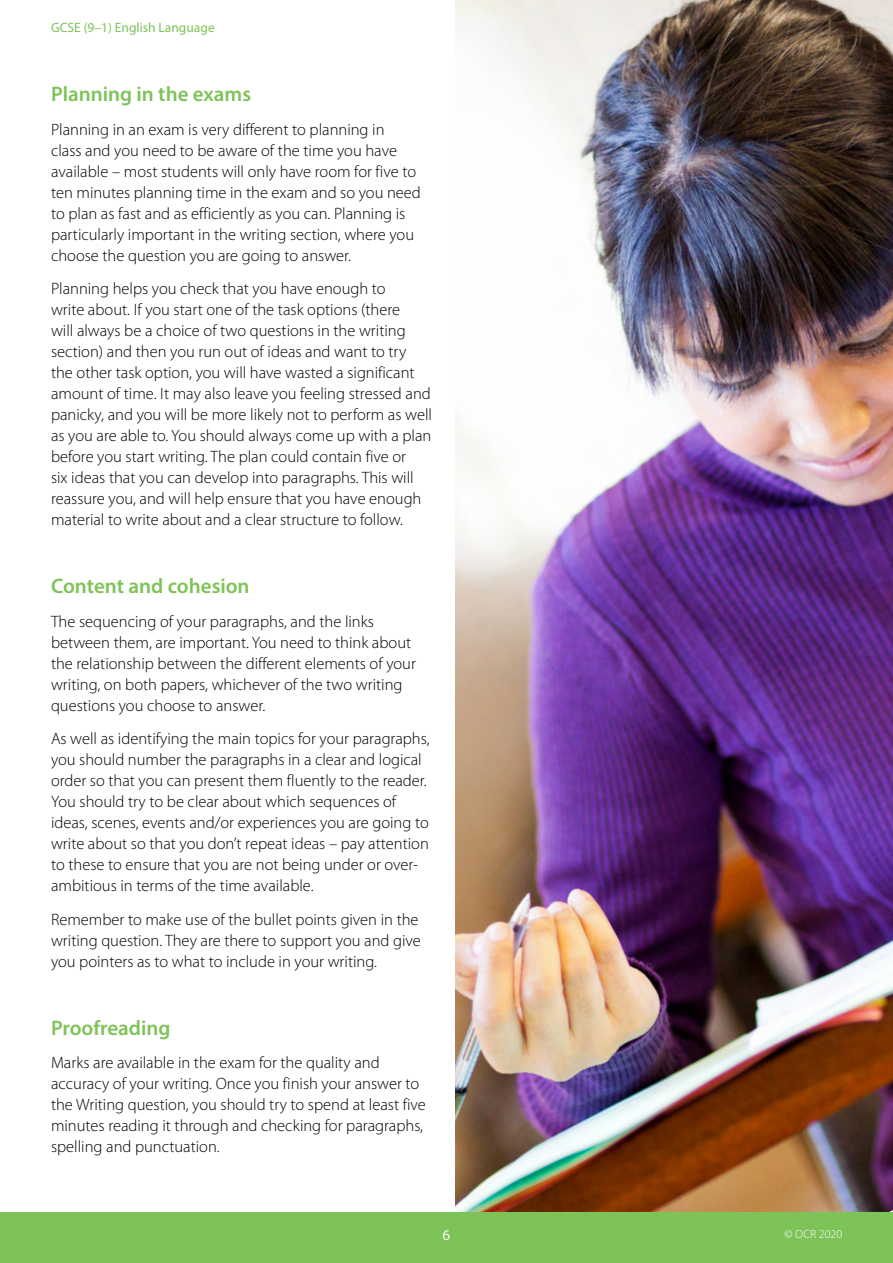
<style>
.page{position:relative;width:893px;height:1263px;background:#fff}
.page>*{position:absolute;margin:0;border:0;box-sizing:border-box;transform-origin:0 0}
.Body{font:600 21px "Myriad Pro";color:#7dc358}
.Body-2{font:300 16.5px/21px "Myriad Pro";color:#000}
.t1{font:15px "Myriad Pro";color:#fff}
.t2{font:13.5px "Myriad Pro";color:#7dc358}
.t3{font:300 12px "Myriad Pro";color:#fff}
</style>
<div class="page">
<div style="left:0;top:1212px;width:893px;height:51px;background:#7dc358"></div>
<img style="left:455px;top:0;width:438px;height:1212px">
<p class="t2" style="left:51px;top:19px;width:165px">GCSE (9–1) English Language</p>
<h3 class="Body" style="left:51px;top:80px;width:202px">Planning in the exams</h3>
<h3 class="Body-2" style="left:51px;top:119px;width:371px">Planning in an exam is very different to planning in<br>class and you need to be aware of the time you have available – most students will only have room for five to ten minutes planning time in the exam and so you need to plan as fast and as efficiently as you can. Planning is particularly important in the writing section, where you choose the question you are going to answer.</h3>
<h3 class="Body-2" style="left:51px;top:279px;width:382px">Planning helps you check that you have enough to<br>write about. If you start one of the task options (there<br>will always be a choice of two questions in the writing section) and then you run out of ideas and want to try the other task option, you will have wasted a significant amount of time. It may also leave you feeling stressed and panicky, and you will be more likely not to perform as well as you are able to. You should always come up with a plan before you start writing. The plan could contain five or<br>six ideas that you can develop into paragraphs. This will reassure you, and will help ensure that you have enough material to write about and a clear structure to follow.</h3>
<h3 class="Body" style="left:51px;top:572px;width:200px">Content and cohesion</h3>
<h3 class="Body-2" style="left:51px;top:611px;width:366px">The sequencing of your paragraphs, and the links between them, are important. You need to think about the relationship between the different elements of your writing, on both papers, whichever of the two writing questions you choose to answer.</h3>
<h3 class="Body-2" style="left:51px;top:729px;width:380px">As well as identifying the main topics for your paragraphs, you should number the paragraphs in a clear and logical order so that you can present them fluently to the reader.<br>You should try to be clear about which sequences of ideas, scenes, events and/or experiences you are going to write about so that you don’t repeat ideas – pay attention to these to ensure that you are not being under or over&shy;ambitious in terms of the time available.</h3>
<h3 class="Body-2" style="left:51px;top:909px;width:371px">Remember to make use of the bullet points given in the writing question. They are there to support you and give you pointers as to what to include in your writing.</h3>
<h3 class="Body" style="left:51px;top:1014px;width:121px">Proofreading</h3>
<h3 class="Body-2" style="left:51px;top:1053px;width:376px">Marks are available in the exam for the quality and accuracy of your writing. Once you finish your answer to the Writing question, you should try to spend at least five minutes reading it through and checking for paragraphs, spelling and punctuation.</h3>
<p class="t1" style="left:443px;top:1226px;width:9px">6</p>
<p class="t3" style="left:784px;top:1228px;width:59px">© OCR 2020</p>
</div>
